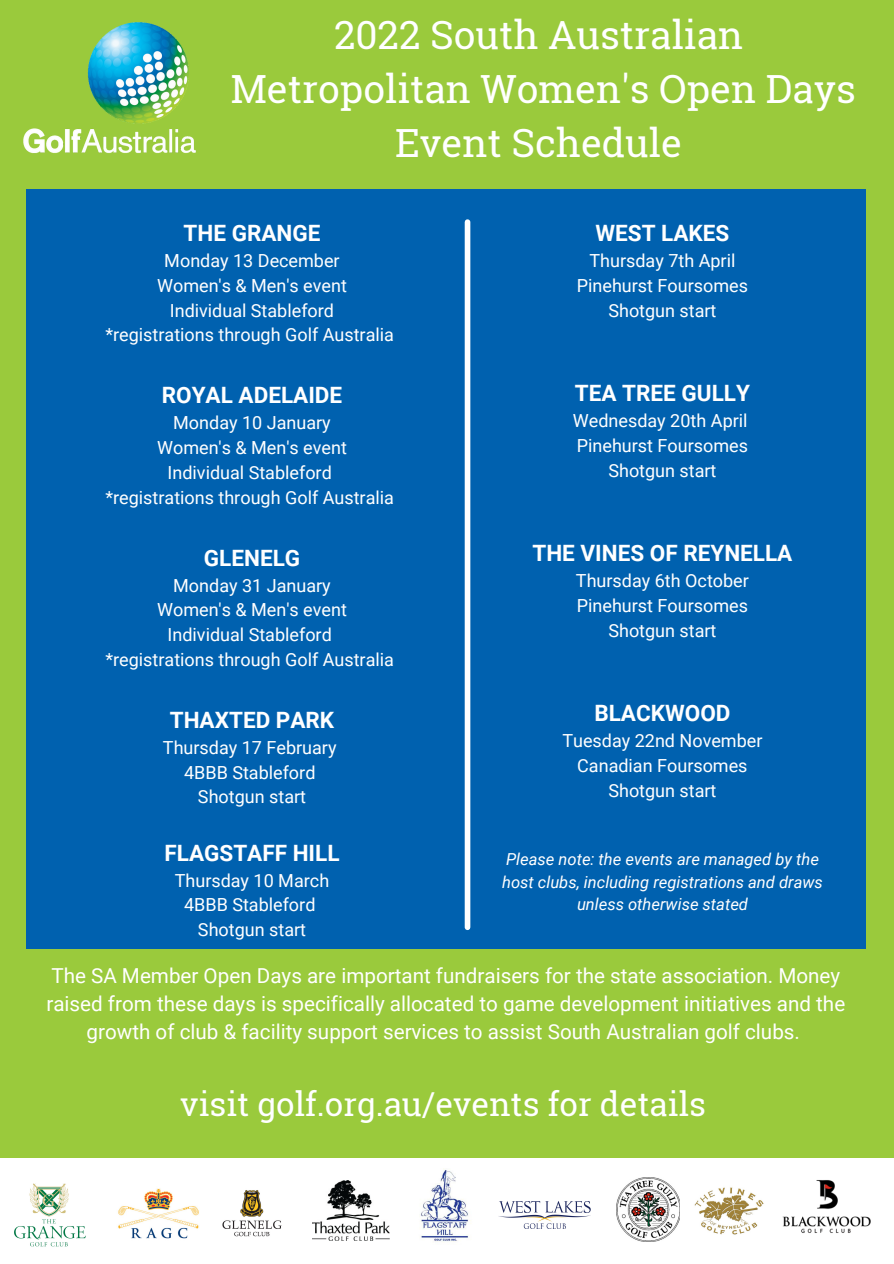
<style>
.page{position:relative;width:894px;height:1264px;background:#fff}
.page>*{position:absolute;margin:0;border:0;box-sizing:border-box;transform-origin:0 0}
.t1{font:38.85px "Roboto Slab";color:#fff}
.t2{font:33px "Roboto Slab";color:#fff}
.t3{font:700 22.5px "Roboto";color:#fff}
.t4{font:20.7px "Roboto";color:#fff}
.t5{font:18px "Roboto";color:#fff}
.t6{font:italic 16.5px/22.5px "Roboto";color:#fff;text-align:center}
</style>
<div class="page">
<div style="left:0;top:0;width:893px;height:1263px;background:#9aca3c"></div>
<div style="left:27px;top:190px;width:839px;height:759px;background:#0061af"></div>
<img style="left:23px;top:22px;width:173px;height:132px">
<div style="left:464px;top:222px;width:6px;height:705px;background:#fff"></div>
<div style="left:0;top:1157px;width:893px;height:106px;background:#fff"></div>
<img style="left:14px;top:1183px;width:72px;height:64px">
<img style="left:118px;top:1188px;width:81px;height:51px">
<img style="left:222px;top:1190px;width:60px;height:47px">
<img style="left:312px;top:1180px;width:78px;height:60px">
<img style="left:420px;top:1168px;width:51px;height:74px">
<img style="left:498px;top:1201px;width:92px;height:27px">
<img style="left:616px;top:1177px;width:64px;height:64px">
<img style="left:694px;top:1187px;width:70px;height:48px">
<img style="left:782px;top:1180px;width:89px;height:53px">
<p class="t1" style="left:334px;top:8px;width:410px">2022 South Australian</p>
<p class="t1" style="left:231px;top:62px;width:626px">Metropolitan Women's Open Days</p>
<p class="t1" style="left:395px;top:116px;width:288px">Event Schedule</p>
<p class="t3" style="left:183px;top:220px;width:138px">THE GRANGE</p>
<p class="t5" style="left:164px;top:250px;width:177px">Monday 13 December</p>
<p class="t5" style="left:157px;top:275px;width:191px">Women's &amp; Men's event</p>
<p class="t5" style="left:170px;top:300px;width:166px">Individual Stableford</p>
<p class="t5" style="left:105px;top:325px;width:290px">*registrations through Golf Australia</p>
<p class="t3" style="left:162px;top:382px;width:182px">ROYAL ADELAIDE</p>
<p class="t5" style="left:173px;top:412px;width:159px">Monday 10 January</p>
<p class="t5" style="left:157px;top:437px;width:191px">Women's &amp; Men's event</p>
<p class="t5" style="left:167px;top:462px;width:166px">Individual Stableford</p>
<p class="t5" style="left:105px;top:487px;width:290px">*registrations through Golf Australia</p>
<p class="t3" style="left:204px;top:544px;width:98px">GLENELG</p>
<p class="t5" style="left:173px;top:575px;width:159px">Monday 31 January</p>
<p class="t5" style="left:157px;top:599px;width:191px">Women's &amp; Men's event</p>
<p class="t5" style="left:167px;top:624px;width:166px">Individual Stableford</p>
<p class="t5" style="left:105px;top:649px;width:290px">*registrations through Golf Australia</p>
<p class="t3" style="left:170px;top:707px;width:166px">THAXTED PARK</p>
<p class="t5" style="left:163px;top:737px;width:175px">Thursday 17 February</p>
<p class="t5" style="left:184px;top:761px;width:133px">4BBB Stableford</p>
<p class="t5" style="left:198px;top:786px;width:110px">Shotgun start</p>
<p class="t3" style="left:164px;top:839px;width:176px">FLAGSTAFF HILL</p>
<p class="t5" style="left:175px;top:870px;width:156px">Thursday 10 March</p>
<p class="t5" style="left:184px;top:894px;width:133px">4BBB Stableford</p>
<p class="t5" style="left:198px;top:919px;width:110px">Shotgun start</p>
<p class="t3" style="left:595px;top:220px;width:135px">WEST LAKES</p>
<p class="t5" style="left:589px;top:250px;width:147px">Thursday 7th April</p>
<p class="t5" style="left:576px;top:275px;width:173px">Pinehurst Foursomes</p>
<p class="t5" style="left:608px;top:300px;width:110px">Shotgun start</p>
<p class="t3" style="left:574px;top:380px;width:176px">TEA TREE GULLY</p>
<p class="t5" style="left:572px;top:410px;width:176px">Wednesday 20th April</p>
<p class="t5" style="left:576px;top:435px;width:173px">Pinehurst Foursomes</p>
<p class="t5" style="left:608px;top:460px;width:110px">Shotgun start</p>
<p class="t3" style="left:532px;top:540px;width:261px">THE VINES OF REYNELLA</p>
<p class="t5" style="left:575px;top:570px;width:174px">Thursday 6th October</p>
<p class="t5" style="left:576px;top:595px;width:173px">Pinehurst Foursomes</p>
<p class="t5" style="left:608px;top:620px;width:110px">Shotgun start</p>
<p class="t3" style="left:594px;top:700px;width:138px">BLACKWOOD</p>
<p class="t5" style="left:562px;top:730px;width:201px">Tuesday 22nd November</p>
<p class="t5" style="left:577px;top:755px;width:172px">Canadian Foursomes</p>
<p class="t5" style="left:608px;top:779px;width:110px">Shotgun start</p>
<p class="t6" style="left:502px;top:848px;width:322px">Please note: the events are managed by the host clubs, including registrations and draws unless otherwise stated</p>
<p class="t4" style="left:51px;top:963px;width:790px">The SA Member Open Days are important fundraisers for the state association. Money</p>
<p class="t4" style="left:46px;top:991px;width:800px">raised from these days is specifically allocated to game development initiatives and the</p>
<p class="t4" style="left:87px;top:1019px;width:714px">growth of club &amp; facility support services to assist South Australian golf clubs.</p>
<p class="t2" style="left:180px;top:1081px;width:527px">visit golf.org.au/events for details</p>
</div>
